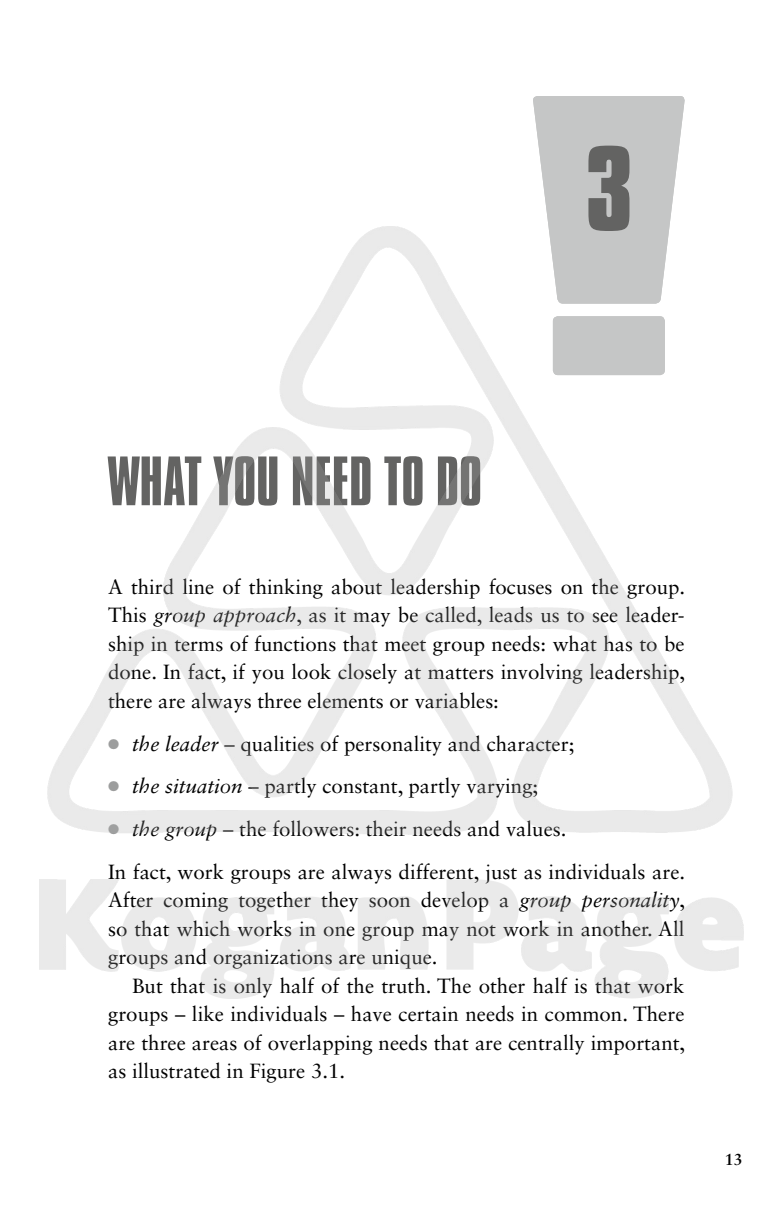
<style>
.page{position:relative;width:783px;height:1225px;background:#fff}
.page>*{position:absolute;margin:0;border:0;box-sizing:border-box;transform-origin:0 0}
.t1{font:700 104px "Compacta BT";color:#636362}
.t2{font:60px "Compacta BT";color:#636362}
.t3{font:20.4px/28.4px "Sabon LT Std";color:#000;text-align:justify}
.t4{font:700 16px "Sabon LT Std";color:#000}
.s1{font-style:italic}
.s2{color:#9c9d9d}
</style>
<div class="page">
<svg style="left:533px;top:96px;width:152px;height:131px;background:#cacbcb"></svg>
<img style="left:39px;top:227px;width:704px;height:771px">
<h1 class="t1" style="left:585px;top:126px;width:49px">31</h1>
<h2 class="t2" style="left:108px;top:446px;width:375px">WHAT YOU NEED TO DO</h2>
<p class="t3" style="left:108px;top:572px;width:578px">A third line of thinking about leadership focuses on the group.<br>This <span class="s1">group approach</span>, as it may be called, leads us to see leader&shy;ship in terms of functions that meet group needs: what has to be done. In fact, if you look closely at matters involving leadership, there are always three elements or variables:</p>
<p class="t3" style="left:108px;top:729px;width:467px"><span class="s2">●</span> <span class="s1">the leader</span> – qualities of personality and character;</p>
<p class="t3" style="left:108px;top:771px;width:431px"><span class="s2">●</span> <span class="s1">the situation</span> – partly constant, partly varying;</p>
<p class="t3" style="left:108px;top:807px;width:578px;line-height:42.8px"><span class="s2">●</span> <span class="s1">the group</span> – the followers: their needs and values.<br>In fact, work groups are always different, just as individuals are.</p>
<p class="t3" style="left:108px;top:885px;width:578px">After coming together they soon develop a <span class="s1">group personality</span>, so that which works in one group may not work in another. All groups and organizations are unique.</p>
<p class="t3" style="left:108px;top:971px;width:578px;text-indent:24px">But that is only half of the truth. The other half is that work groups – like individuals – have certain needs in common. There are three areas of overlapping needs that are centrally important, as illustrated in Figure 3.1.</p>
<p class="t4" style="left:724px;top:1149px;width:19px">13</p>
</div>
